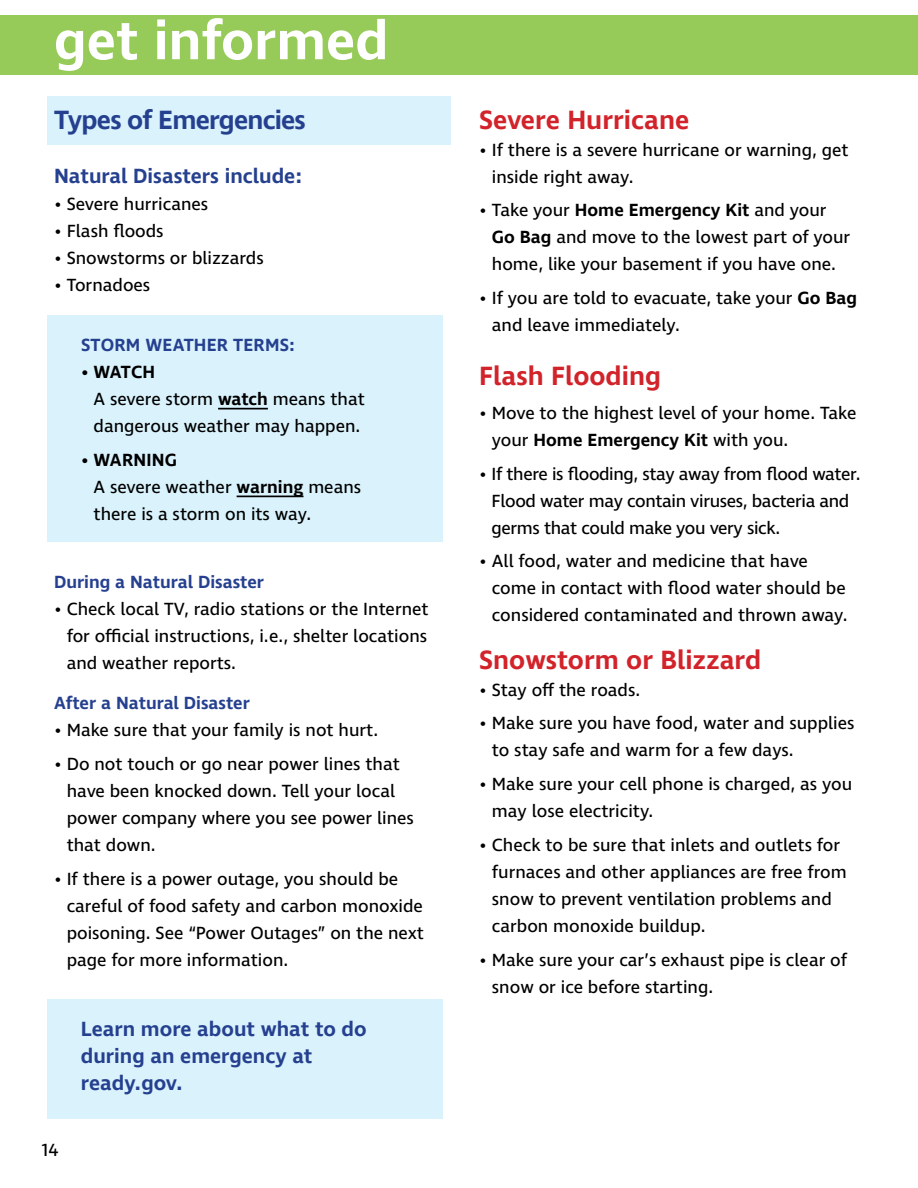
<style>
.page{position:relative;width:918px;height:1188px;background:#fff}
.page>*{position:absolute;margin:0;border:0;box-sizing:border-box;transform-origin:0 0}
.t1{font:600 55.5px "Ingra";color:#fff}
.t2{font:600 27px "Ingra";color:#d2232a}
.t3{font:600 27px "Ingra";letter-spacing:-.03em;color:#25408f}
.t4{font:600 21px/27px "Ingra";color:#25408f}
.t5{font:18px/27px "Ingra";color:#000}
.t6{font:18px/27px "Ingra";letter-spacing:-.02em;color:#000}
.t7{font:600 18px "Ingra";color:#25408f}
.s1{font-weight:600}
</style>
<div class="page">
<div style="left:0;top:15px;width:918px;height:60px;background:#97cb59"></div>
<div style="left:47px;top:96px;width:404px;height:49px;background:#d9f2fc"></div>
<div style="left:47px;top:315px;width:396px;height:227px;background:#d9f2fc"></div>
<div style="left:47px;top:999px;width:396px;height:120px;background:#d9f2fc"></div>
<hr style="left:218px;top:408px;width:50px;height:1px;background:#000">
<hr style="left:237px;top:496px;width:66px;height:1px;background:#000">
<h1 class="t1" style="left:54px;top:6px;width:336px">get informed</h1>
<h2 class="t3" style="left:54px;top:103px;width:253px">Types of Emergencies</h2>
<p class="t4" style="left:54px;top:163px;width:249px">Natural Disasters include:</p>
<p class="t5" style="left:54px;top:191px;width:156px">• Severe hurricanes</p>
<p class="t5" style="left:54px;top:218px;width:111px">• Flash floods</p>
<p class="t5" style="left:54px;top:245px;width:211px">• Snowstorms or blizzards</p>
<p class="t5" style="left:54px;top:272px;width:98px">• Tornadoes</p>
<p class="t7" style="left:81px;top:334px;width:215px">STORM WEATHER TERMS:</p>
<p class="t5" style="left:94px;top:360px;width:273px;text-indent:-13px"><span class="s1">• WATCH<br></span>A severe storm <span class="s1">watch</span> means that dangerous weather may happen.</p>
<p class="t5" style="left:94px;top:447px;width:269px;text-indent:-13px"><span class="s1">• WARNING<br></span>A severe weather <span class="s1">warning</span> means there is a storm on its way.</p>
<p class="t7" style="left:54px;top:570px;width:212px">During a Natural Disaster</p>
<p class="t5" style="left:67px;top:596px;width:364px;text-align:justify;text-indent:-13px">• Check local TV, radio stations or the Internet for official instructions, i.e., shelter locations and weather reports.</p>
<p class="t7" style="left:54px;top:692px;width:198px">After a Natural Disaster</p>
<p class="t5" style="left:54px;top:717px;width:326px">• Make sure that your family is not hurt.</p>
<p class="t5" style="left:67px;top:751px;width:349px;text-indent:-13px">• Do not touch or go near power lines that have been knocked down. Tell your local power company where you see power lines that down.</p>
<p class="t5" style="left:67px;top:866px;width:359px;text-indent:-13px">• If there is a power outage, you should be careful of food safety and carbon monoxide poisoning. See “Power Outages” on the next page for more information.</p>
<p class="t5" style="left:42px;top:1138px;width:18px">14</p>
<p class="t4" style="left:81px;top:1016px;width:287px">Learn more about what to do during an emergency at ready.gov.</p>
<h2 class="t2" style="left:479px;top:103px;width:212px">Severe Hurricane</h2>
<p class="t5" style="left:492px;top:137px;width:358px;text-indent:-13px">• If there is a severe hurricane or warning, get inside right away.</p>
<p class="t5" style="left:492px;top:198px;width:360px;text-indent:-13px">• Take your <span class="s1">Home Emergency Kit</span> and your<br><span class="s1">Go Bag</span> and move to the lowest part of your home, like your basement if you have one.</p>
<p class="t5" style="left:492px;top:285px;width:367px;text-indent:-13px">• If you are told to evacuate, take your <span class="s1">Go Bag </span>and leave immediately.</p>
<h2 class="t2" style="left:479px;top:359px;width:183px">Flash Flooding</h2>
<p class="t5" style="left:492px;top:400px;width:366px;text-indent:-13px">• Move to the highest level of your home. Take your <span class="s1">Home Emergency Kit</span> with you.</p>
<p class="t6" style="left:492px;top:461px;width:371px;text-indent:-12px">• If there is flooding, stay away from flood water.<br>Flood water may contain viruses, bacteria and germs that could make you very sick.</p>
<p class="t5" style="left:492px;top:549px;width:357px;text-indent:-13px">• All food, water and medicine that have come in contact with flood water should be considered contaminated and thrown away.</p>
<h2 class="t2" style="left:479px;top:643px;width:284px">Snowstorm or Blizzard</h2>
<p class="t5" style="left:479px;top:677px;width:163px">• Stay off the roads.</p>
<p class="t5" style="left:492px;top:711px;width:364px;text-indent:-13px">• Make sure you have food, water and supplies to stay safe and warm for a few days.</p>
<p class="t5" style="left:492px;top:771px;width:362px;text-indent:-13px">• Make sure your cell phone is charged, as you may lose electricity.</p>
<p class="t5" style="left:492px;top:832px;width:356px;text-indent:-13px">• Check to be sure that inlets and outlets for furnaces and other appliances are free from snow to prevent ventilation problems and carbon monoxide buildup.</p>
<p class="t5" style="left:492px;top:947px;width:357px;text-indent:-13px">• Make sure your car’s exhaust pipe is clear of snow or ice before starting.</p>
</div>
